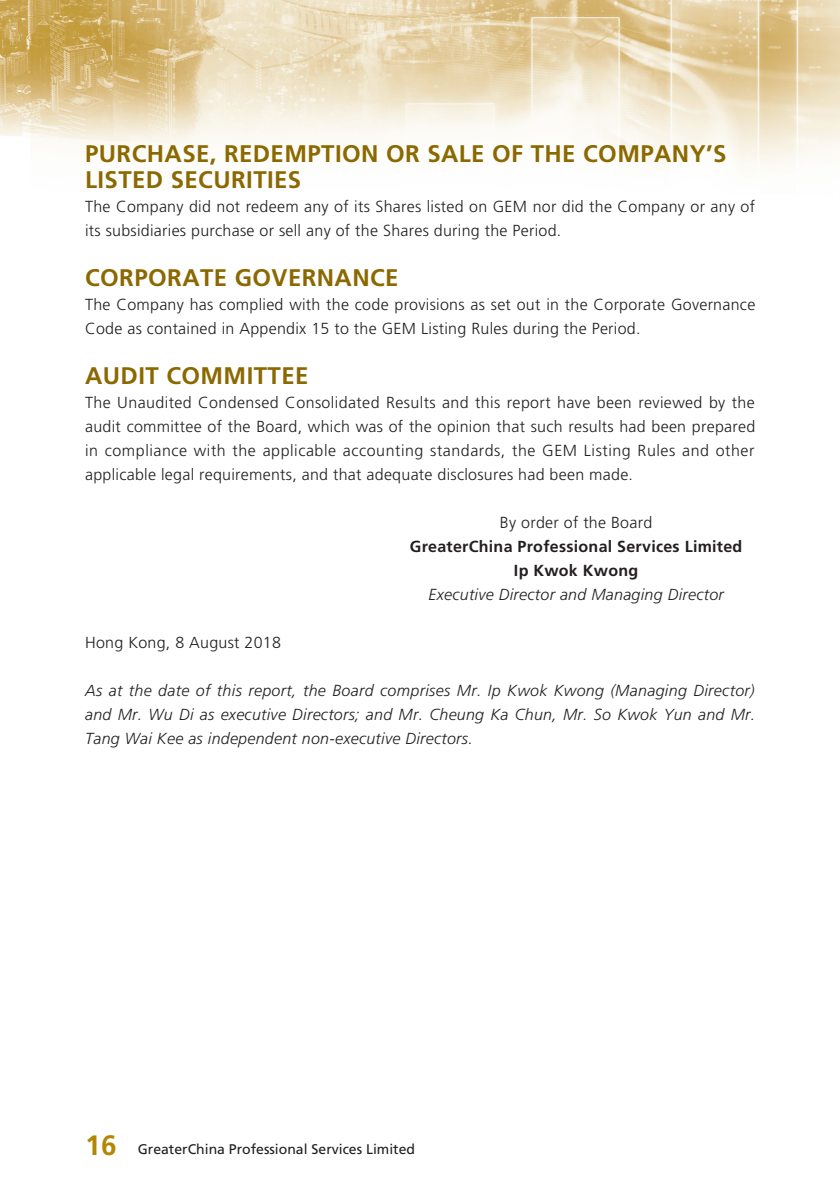
<style>
.page{position:relative;width:840px;height:1191px;background:#fff}
.page>*{position:absolute;margin:0;border:0;box-sizing:border-box;transform-origin:0 0}
._01_H1{font:700 24px/26px "Frutiger LT Std";letter-spacing:.015em;color:#8b6900}
._00_txt{font:300 16px/24px "Frutiger LT Std";letter-spacing:.015em;color:#231f20}
._00_txt-2{font:italic 300 16px/24px "Frutiger LT Std";letter-spacing:.015em;color:#231f20;text-align:justify}
._00_txt-3{font:700 16px "Frutiger LT Std";letter-spacing:.015em;color:#231f20}
.t1{font:14px "Frutiger LT Std";color:#231f20}
.s1{font-weight:700;font-size:28px;color:#b28705}
</style>
<div class="page">
<img style="left:0;top:0;width:839px;height:171px">
<p class="_01_H1" style="left:85px;top:140px;width:642px">PURCHASE, REDEMPTION OR SALE OF THE COMPANY’S<br>LISTED SECURITIES</p>
<p class="_00_txt" style="left:85px;top:194px;width:671px">The Company did not redeem any of its Shares listed on GEM nor did the Company or any of its subsidiaries purchase or sell any of the Shares during the Period.</p>
<p class="_01_H1" style="left:85px;top:264px;width:315px">CORPORATE GOVERNANCE</p>
<p class="_00_txt" style="left:85px;top:292px;width:671px">The Company has complied with the code provisions as set out in the Corporate Governance<br>Code as contained in Appendix 15 to the GEM Listing Rules during the Period.</p>
<p class="_01_H1" style="left:85px;top:362px;width:225px">AUDIT COMMITTEE</p>
<p class="_00_txt" style="left:85px;top:390px;width:671px;text-align:justify">The Unaudited Condensed Consolidated Results and this report have been reviewed by the audit committee of the Board, which was of the opinion that such results had been prepared in compliance with the applicable accounting standards, the GEM Listing Rules and other applicable legal requirements, and that adequate disclosures had been made.</p>
<p class="_00_txt" style="left:499px;top:510px;width:154px">By order of the Board</p>
<p class="_00_txt-3" style="left:409px;top:537px;width:334px">GreaterChina Professional Services Limited</p>
<p class="_00_txt-3" style="left:513px;top:561px;width:126px">Ip Kwok Kwong</p>
<p class="_00_txt-2" style="left:428px;top:582px;width:297px">Executive Director and Managing Director</p>
<p class="_00_txt" style="left:85px;top:630px;width:197px">Hong Kong, 8 August 2018</p>
<p class="_00_txt-2" style="left:85px;top:678px;width:671px">As at the date of this report, the Board comprises Mr. Ip Kwok Kwong (Managing Director) and Mr. Wu Di as executive Directors; and Mr. Cheung Ka Chun, Mr. So Kwok Yun and Mr.<br>Tang Wai Kee as independent non-executive Directors.</p>
<p class="t1" style="left:85px;top:1140px;width:331px"><span class="s1">16</span> GreaterChina Professional Services Limited</p>
</div>
